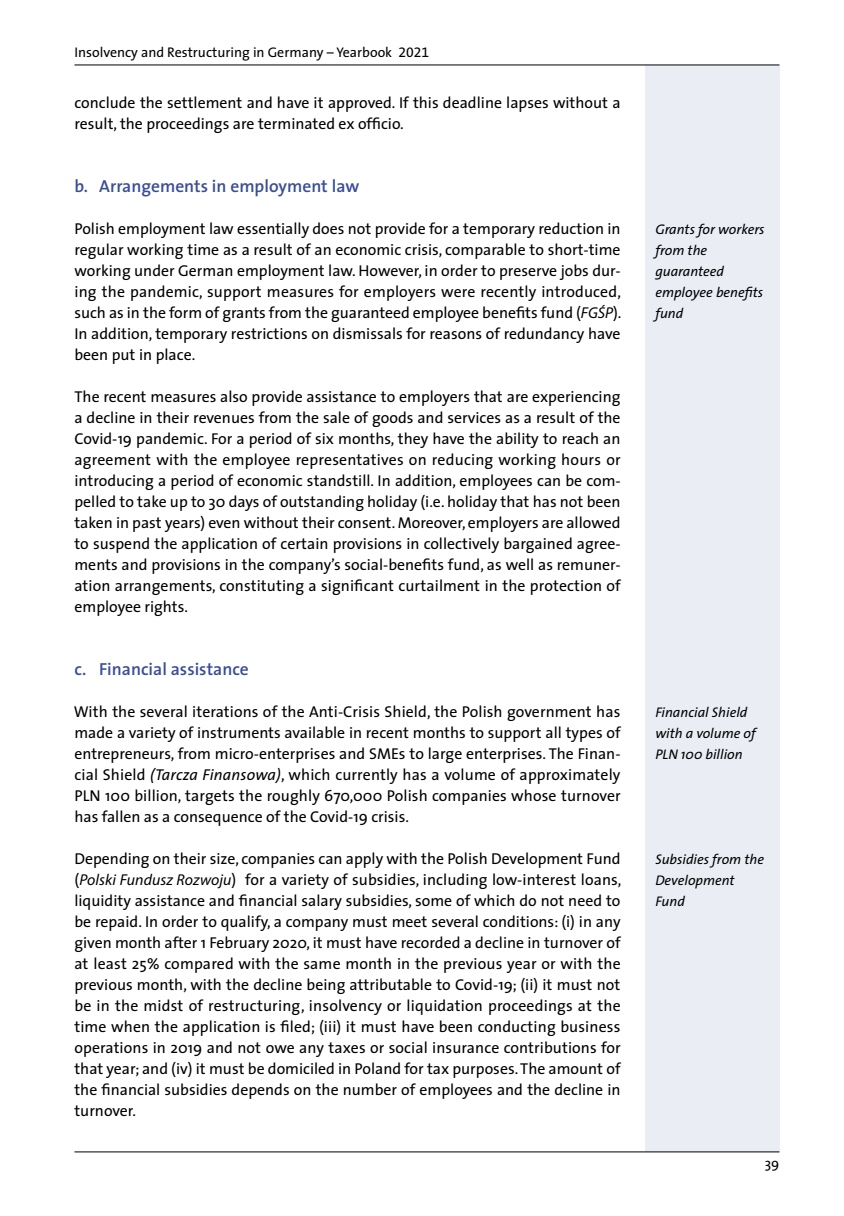
<style>
.page{position:relative;width:844px;height:1216px;background:#fff}
.page>*{position:absolute;margin:0;border:0;box-sizing:border-box;transform-origin:0 0}
.t1{font:600 17.5px "The Sans";color:#3a4d98}
.t2{font:15.75px/21px "The Sans";color:#000;text-align:justify}
.t3{font:italic 14px/21px "The Sans";color:#000}
.t4{font:14px "The Sans";color:#000}
.s1{font-family:"The Sans Expert"}
.s2{font-family:"Myriad Pro";font-style:italic}
.s3{font-style:italic}
</style>
<div class="page">
<div style="left:645px;top:65px;width:134px;height:1086px;background:#ebedf5"></div>
<hr style="left:74px;top:64px;width:705px;height:1px;background:#000">
<hr style="left:74px;top:1151px;width:705px;height:1px;background:#000">
<p class="t4" style="left:74px;top:41px;width:356px">Insolvency and Restructuring in Germany – Yearbook <span class="s1">2021</span></p>
<p class="t2" style="left:74px;top:91px;width:547px">conclude the settlement and have it approved. If this deadline lapses without a result, the proceedings are terminated ex officio.</p>
<p class="t1" style="left:74px;top:171px;width:286px">b. Arrangements in employment law</p>
<p class="t2" style="left:74px;top:217px;width:548px">Polish employment law essentially does not provide for a temporary reduction in regular working time as a result of an economic crisis, comparable to short-time working under German employment law. However, in order to preserve jobs dur&shy;ing the pandemic, support measures for employers were recently introduced, such as in the form of grants from the guaranteed employee benefits fund (<span class="s2">FGŚP</span>).<br>In addition, temporary restrictions on dismissals for reasons of redundancy have been put in place.</p>
<p class="t2" style="left:74px;top:385px;width:547px">The recent measures also provide assistance to employers that are experiencing a decline in their revenues from the sale of goods and services as a result of the Covid-19 pandemic. For a period of six months, they have the ability to reach an agreement with the employee representatives on reducing working hours or introducing a period of economic standstill. In addition, employees can be com&shy;pelled to take up to 30 days of outstanding holiday (i.e. holiday that has not been taken in past years) even without their consent. Moreover, employers are allowed to suspend the application of certain provisions in collectively bargained agree&shy;ments and provisions in the company’s social-benefits fund, as well as remuner&shy;ation arrangements, constituting a significant curtailment in the protection of employee rights.</p>
<p class="t1" style="left:74px;top:654px;width:176px">c. Financial assistance</p>
<p class="t2" style="left:74px;top:700px;width:548px">With the several iterations of the Anti-Crisis Shield, the Polish government has made a variety of instruments available in recent months to support all types of entrepreneurs, from micro-enterprises and SMEs to large enterprises. The Finan&shy;cial Shield <span class="s3">(Tarcza Finansowa)</span>, which currently has a volume of approximately PLN 100 billion, targets the roughly 670,000 Polish companies whose turnover has fallen as a consequence of the Covid-19 crisis.</p>
<p class="t2" style="left:74px;top:847px;width:548px">Depending on their size, companies can apply with the Polish Development Fund (<span class="s2">Polski Fundusz Rozwoju</span>) for a variety of subsidies, including low-interest loans, liquidity assistance and financial salary subsidies, some of which do not need to be repaid. In order to qualify, a company must meet several conditions: (i) in any given month after 1 February 2020, it must have recorded a decline in turnover of at least 25% compared with the same month in the previous year or with the previous month, with the decline being attributable to Covid-19; (ii) it must not be in the midst of restructuring, insolvency or liquidation proceedings at the time when the application is filed; (iii) it must have been conducting business operations in 2019 and not owe any taxes or social insurance contributions for that year; and (iv) it must be domiciled in Poland for tax purposes. The amount of the financial subsidies depends on the number of employees and the decline in turnover.</p>
<p class="t3" style="left:655px;top:218px;width:111px">Grants for workers from the guaranteed employee benefits fund</p>
<p class="t3" style="left:655px;top:701px;width:102px">Financial Shield with a volume of<br>PLN 100 billion</p>
<p class="t3" style="left:655px;top:848px;width:110px">Subsidies from the<br>Development<br>Fund</p>
<p class="t4" style="left:764px;top:1151px;width:16px">39</p>
</div>
